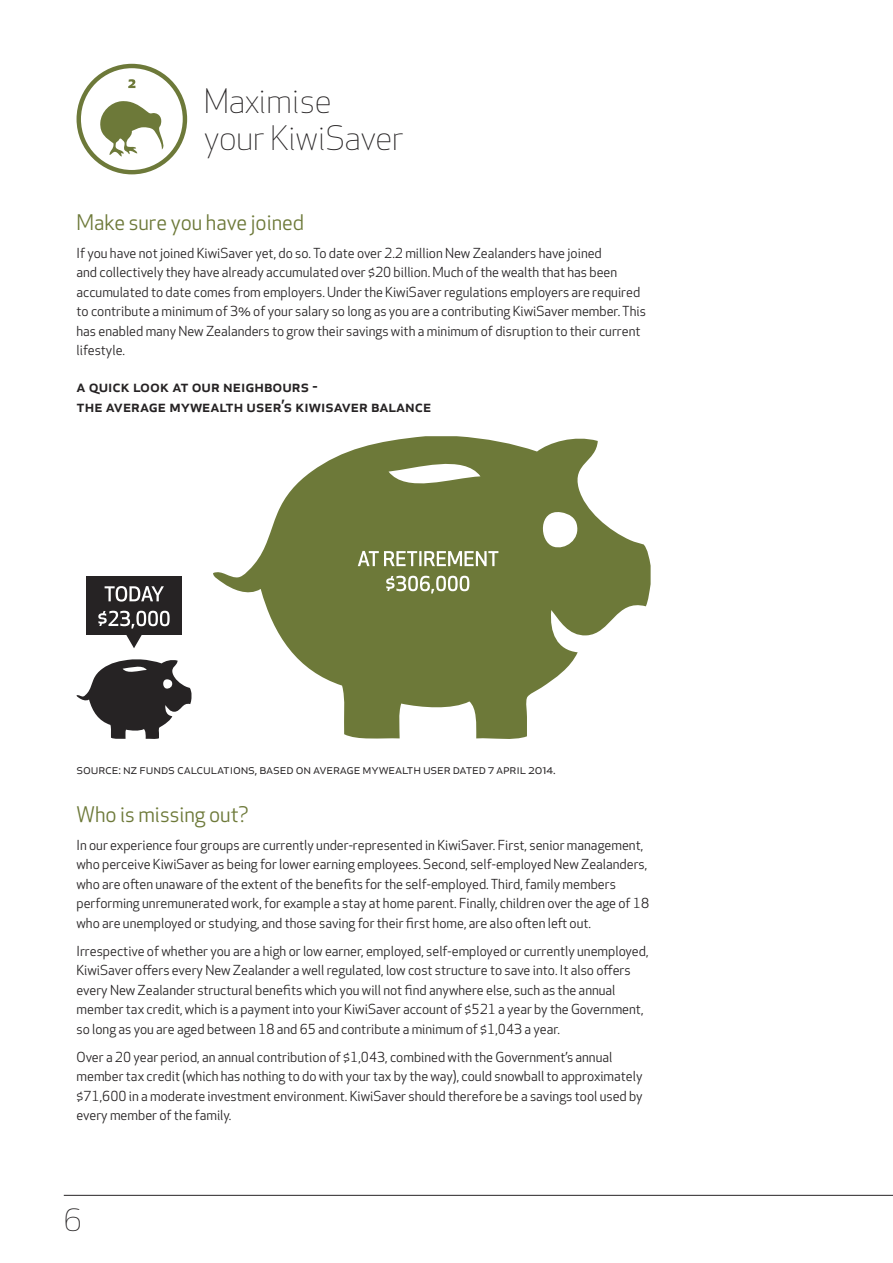
<style>
.page{position:relative;width:893px;height:1263px;background:#fff}
.page>*{position:absolute;margin:0;border:0;box-sizing:border-box;transform-origin:0 0}
.t1{font:300 33px/37.5px "Apex New";color:#262324}
.t2{font:300 30px "Apex New";color:#262324}
.t3{font:21px "Apex New";color:#6d7939}
.t4{font:500 16.5px/19.8px "Apex New";color:#262324}
.t5{font:13.5px/19.5px "Apex New";color:#262324}
</style>
<div class="page">
<hr style="left:64px;top:1195px;width:829px;height:1px;background:#262324">
<svg style="left:76px;top:659px;width:115px;height:80px"></svg>
<svg style="left:213px;top:436px;width:438px;height:303px;fill:#6d7939"></svg>
<div style="left:86px;top:576px;width:96px;height:59px;background:#262324"></div>
<svg style="left:98px;top:611px;width:72px;height:17px"></svg>
<svg style="left:386px;top:576px;width:83px;height:17px"></svg>
<svg style="left:105px;top:586px;width:59px;height:16px"></svg>
<svg style="left:358px;top:551px;width:140px;height:15px"></svg>
<svg style="left:126px;top:635px;width:16px;height:13px"></svg>
<div style="left:77px;top:64px;width:110px;height:110px;border:4px solid #6d7939;border-radius:50%"></div>
<svg style="left:100px;top:101px;width:64px;height:56px"></svg>
<svg style="left:128px;top:79px;width:7px;height:9px"></svg>
<h1 class="t1" style="left:204px;top:82px;width:201px">Maximise<br>your KiwiSaver</h1>
<h3 class="t3" style="left:77px;top:209px;width:229px">Make sure you have joined</h3>
<p class="t5" style="left:77px;top:243px;width:571px">If you have not joined KiwiSaver yet, do so. To date over 2.2 million New Zealanders have joined<br>and collectively they have already accumulated over $20 billion. Much of the wealth that has been accumulated to date comes from employers. Under the KiwiSaver regulations employers are required to contribute a minimum of 3% of your salary so long as you are a contributing KiwiSaver member. This has enabled many New Zealanders to grow their savings with a minimum of disruption to their current lifestyle.</p>
<p class="t4" style="left:77px;top:376px;width:356px">a quick look at our neighbours -<br>the average mywealth user’s kiwisaver balance</p>
<p class="t5" style="left:77px;top:759px;width:481px">source: nz funds calculations, based on average mywealth user dated 7 april 2014.</p>
<h3 class="t3" style="left:77px;top:801px;width:173px">Who is missing out?</h3>
<p class="t5" style="left:77px;top:835px;width:574px">In our experience four groups are currently under-represented in KiwiSaver. First, senior management, who perceive KiwiSaver as being for lower earning employees. Second, self-employed New Zealanders, who are often unaware of the extent of the benefits for the self-employed. Third, family members performing unremunerated work, for example a stay at home parent. Finally, children over the age of 18 who are unemployed or studying, and those saving for their first home, are also often left out.</p>
<p class="t5" style="left:77px;top:941px;width:573px">Irrespective of whether you are a high or low earner, employed, self-employed or currently unemployed, KiwiSaver offers every New Zealander a well regulated, low cost structure to save into. It also offers every New Zealander structural benefits which you will not find anywhere else, such as the annual member tax credit, which is a payment into your KiwiSaver account of $521 a year by the Government, so long as you are aged between 18 and 65 and contribute a minimum of $1,043 a year.</p>
<p class="t5" style="left:77px;top:1047px;width:567px">Over a 20 year period, an annual contribution of $1,043, combined with the Government’s annual member tax credit (which has nothing to do with your tax by the way), could snowball to approximately $71,600 in a moderate investment environment. KiwiSaver should therefore be a savings tool used by every member of the family.</p>
<h2 class="t2" style="left:64px;top:1201px;width:19px">6</h2>
</div>
